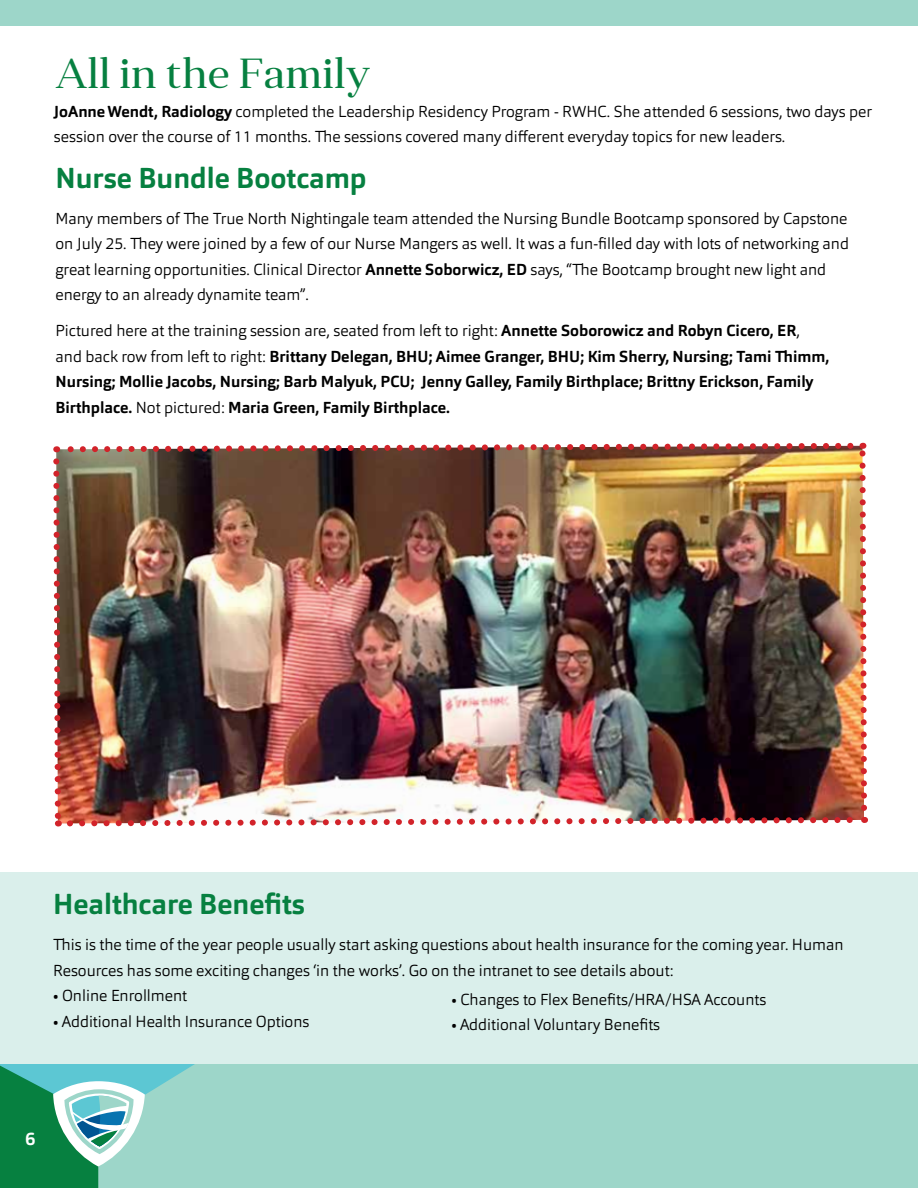
<style>
.page{position:relative;width:918px;height:1188px;background:#fff}
.page>*{position:absolute;margin:0;border:0;box-sizing:border-box;transform-origin:0 0}
.t1{font:42px "Anglecia Pro Title";color:#068040}
.t2{font:700 28.5px "Orgon";color:#068040}
.t3{font:700 18px "Orgon";color:#fff}
.t4{font:300 15.75px/25.5px "Orgon";color:#000}
.t5{font:700 15.75px/25.5px "Orgon";color:#000}
.s1{font-weight:700}
.s2{font-weight:300}
</style>
<div class="page">
<div style="left:288px;top:1064px;width:150px;height:124px;background:#9dd6c9"></div>
<div style="left:438px;top:992px;width:480px;height:196px;background:#9dd6c9"></div>
<div style="left:0;top:0;width:918px;height:27px;background:#9dd6c9"></div>
<svg style="left:0;top:1064px;width:288px;height:124px;background:#77c1ae"></svg>
<img style="left:53px;top:442px;width:815px;height:385px">
<div style="left:0;top:873px;width:918px;height:191px;background:#daefeb"></div>
<h1 class="t1" style="left:55px;top:46px;width:317px">All in the Family</h1>
<p class="t4" style="left:54px;top:98px;width:820px"><span class="s1">JoAnne Wendt, Radiology</span> completed the Leadership Residency Program - RWHC. She attended 6 sessions, two days per session over the course of 11 months. The sessions covered many different everyday topics for new leaders.</p>
<h2 class="t2" style="left:55px;top:160px;width:313px">Nurse Bundle Bootcamp</h2>
<p class="t4" style="left:55px;top:206px;width:795px">Many members of The True North Nightingale team attended the Nursing Bundle Bootcamp sponsored by Capstone on July 25. They were joined by a few of our Nurse Mangers as well. It was a fun-filled day with lots of networking and great learning opportunities. Clinical Director <span class="s1">Annette Soborwicz, ED</span> says, “The Bootcamp brought new light and energy to an already dynamite team”.</p>
<p class="t5" style="left:55px;top:318px;width:775px"><span class="s2">Pictured here at the training session are, seated from left to right:</span> Annette Soborowicz and Robyn Cicero, ER<span class="s2">, and back row from left to right:</span> Brittany Delegan, BHU; Aimee Granger, BHU; Kim Sherry, Nursing; Tami Thimm, Nursing; Mollie Jacobs, Nursing; Barb Malyuk, PCU; Jenny Galley, Family Birthplace; Brittny Erickson, Family Birthplace. <span class="s2">Not pictured:</span> Maria Green, Family Birthplace.</p>
<h2 class="t2" style="left:53px;top:886px;width:253px">Healthcare Benefits</h2>
<p class="t4" style="left:53px;top:932px;width:792px">This is the time of the year people usually start asking questions about health insurance for the coming year. Human<br>Resources has some exciting changes ‘in the works’. Go on the intranet to see details about:</p>
<p class="t4" style="left:53px;top:983px;width:135px">• Online Enrollment</p>
<p class="t4" style="left:53px;top:1008px;width:258px">• Additional Health Insurance Options</p>
<p class="t4" style="left:451px;top:986px;width:316px">• Changes to Flex Benefits/HRA/HSA Accounts</p>
<p class="t4" style="left:451px;top:1012px;width:210px">• Additional Voluntary Benefits</p>
<p class="t3" style="left:25px;top:1127px;width:12px">6</p>
</div>
